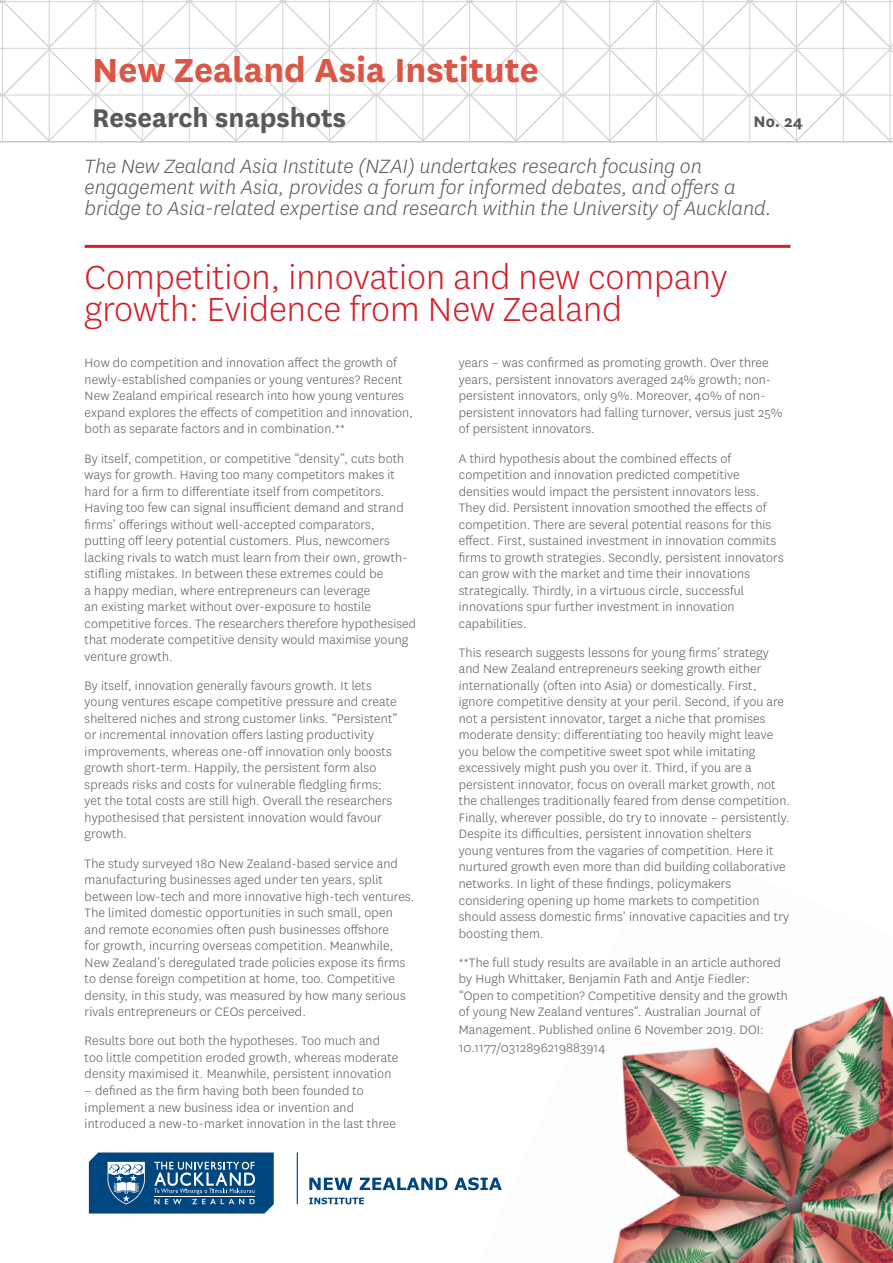
<style>
.page{position:relative;width:893px;height:1263px;background:#fff}
.page>*{position:absolute;margin:0;border:0;box-sizing:border-box;transform-origin:0 0}
.t1{font:300 39px/32.4px "National";color:#d3202a}
.t2{font:700 39px "National";color:#da5745}
.t3{font:700 30px "National";color:#58595b}
.t4{font:italic 300 22.5px/21px "National";color:#58595b}
.t5{font:700 18px "National";color:#58595b}
.t6{font:300 14.25px/16.5px "National";letter-spacing:.01em;color:#58595b}
.s1{font-size:24px}
</style>
<div class="page">
<img style="left:481px;top:995px;width:412px;height:268px">
<svg style="left:0;top:0;width:893px;height:142px"></svg>
<hr style="left:85px;top:245px;width:705px;height:3px;background:#d3202a">
<svg style="left:89px;top:1152px;width:185px;height:61px;background:#2d6695"></svg>
<hr style="left:297px;top:1152px;width:1px;height:52px;background:#00467f">
<svg style="left:309px;top:1177px;width:44px;height:13px"></svg>
<svg style="left:360px;top:1177px;width:87px;height:13px"></svg>
<svg style="left:454px;top:1177px;width:48px;height:13px"></svg>
<svg style="left:309px;top:1197px;width:55px;height:7px"></svg>
<h1 class="t2" style="left:92px;top:43px;width:448px">New Zealand Asia Institute</h1>
<h2 class="t3" style="left:92px;top:96px;width:256px">Research snapshots</h2>
<p class="t5" style="left:754px;top:109px;width:51px">No. 24</p>
<h3 class="t4" style="left:85px;top:155px;width:689px">The New Zealand Asia Institute (NZAI) undertakes research focusing on engagement with Asia, provides a forum for informed debates, and offers a bridge to Asia-related expertise and research within the University of Auckland<span class="s1">.</span></h3>
<h1 class="t1" style="left:85px;top:259px;width:644px">Competition, innovation and new company growth: Evidence from New Zealand</h1>
<p class="t6" style="left:85px;top:354px;width:330px">How do competition and innovation affect the growth of newly-established companies or young ventures? Recent New Zealand empirical research into how young ventures expand explores the effects of competition and innovation, both as separate factors and in combination.**</p>
<p class="t6" style="left:85px;top:450px;width:333px">By itself, competition, or competitive “density”, cuts both ways for growth. Having too many competitors makes it hard for a firm to differentiate itself from competitors.<br>Having too few can signal insufficient demand and strand firms’ offerings without well-accepted comparators, putting off leery potential customers. Plus, newcomers lacking rivals to watch must learn from their own, growth&shy;stifling mistakes. In between these extremes could be<br>a happy median, where entrepreneurs can leverage<br>an existing market without over-exposure to hostile competitive forces. The researchers therefore hypothesised that moderate competitive density would maximise young venture growth.</p>
<p class="t6" style="left:85px;top:677px;width:314px">By itself, innovation generally favours growth. It lets young ventures escape competitive pressure and create sheltered niches and strong customer links. “Persistent” or incremental innovation offers lasting productivity improvements, whereas one-off innovation only boosts growth short-term. Happily, the persistent form also spreads risks and costs for vulnerable fledgling firms; yet the total costs are still high. Overall the researchers hypothesised that persistent innovation would favour growth.</p>
<p class="t6" style="left:85px;top:855px;width:331px">The study surveyed 180 New Zealand-based service and manufacturing businesses aged under ten years, split between low-tech and more innovative high-tech ventures.<br>The limited domestic opportunities in such small, open and remote economies often push businesses offshore<br>for growth, incurring overseas competition. Meanwhile, New Zealand’s deregulated trade policies expose its firms to dense foreign competition at home, too. Competitive density, in this study, was measured by how many serious rivals entrepreneurs or CEOs perceived.</p>
<p class="t6" style="left:85px;top:1032px;width:315px">Results bore out both the hypotheses. Too much and too little competition eroded growth, whereas moderate density maximised it. Meanwhile, persistent innovation</p>
<p class="t6" style="left:85px;top:1082px;width:313px">– defined as the firm having both been founded to implement a new business idea or invention and introduced a new-to-market innovation in the last three</p>
<p class="t6" style="left:459px;top:354px;width:325px">years – was confirmed as promoting growth. Over three years, persistent innovators averaged 24% growth; non&shy;persistent innovators, only 9%. Moreover, 40% of non&shy;persistent innovators had falling turnover, versus just 25% of persistent innovators.</p>
<p class="t6" style="left:459px;top:450px;width:326px">A third hypothesis about the combined effects of competition and innovation predicted competitive densities would impact the persistent innovators less.<br>They did. Persistent innovation smoothed the effects of competition. There are several potential reasons for this effect. First, sustained investment in innovation commits firms to growth strategies. Secondly, persistent innovators can grow with the market and time their innovations strategically. Thirdly, in a virtuous circle, successful innovations spur further investment in innovation capabilities.</p>
<p class="t6" style="left:459px;top:644px;width:333px">This research suggests lessons for young firms’ strategy and New Zealand entrepreneurs seeking growth either internationally (often into Asia) or domestically. First, ignore competitive density at your peril. Second, if you are not a persistent innovator, target a niche that promises moderate density: differentiating too heavily might leave you below the competitive sweet spot while imitating excessively might push you over it. Third, if you are a persistent innovator, focus on overall market growth, not the challenges traditionally feared from dense competition.<br>Finally, wherever possible, do try to innovate – persistently.<br>Despite its difficulties, persistent innovation shelters<br>young ventures from the vagaries of competition. Here it nurtured growth even more than did building collaborative networks. In light of these findings, policymakers considering opening up home markets to competition should assess domestic firms’ innovative capacities and try boosting them.</p>
<p class="t6" style="left:459px;top:954px;width:330px">**The full study results are available in an article authored by Hugh Whittaker, Benjamin Fath and Antje Fiedler: “Open to competition? Competitive density and the growth of young New Zealand ventures”. Australian Journal of</p>
<p class="t6" style="left:459px;top:1020px;width:306px;line-height:18px">Management. Published online 6 November 2019. DOI:<br>10.1177/0312896219883914</p>
</div>
